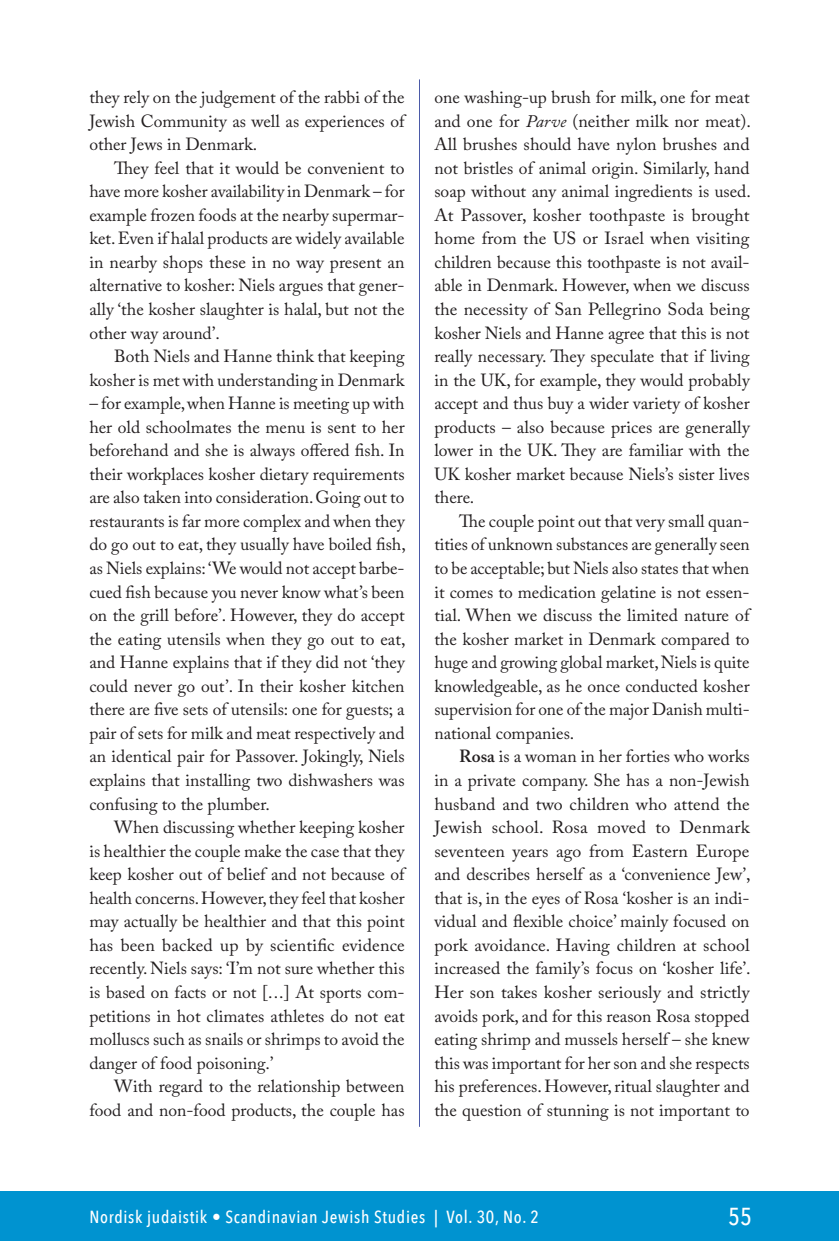
<style>
.page{position:relative;width:839px;height:1241px;background:#fff}
.page>*{position:absolute;margin:0;border:0;box-sizing:border-box;transform-origin:0 0}
.t1{font:500 24.5px "Avenir Next Condensed";color:#fff}
.Body{font:17.5px/23.6px "Adobe Caslon Pro";color:#231f20;text-align:justify}
.t2{font:500 17.5px "Avenir Next Condensed";letter-spacing:.04em;color:#fff}
.s1{font-style:italic}
.s2{font-weight:600}
</style>
<div class="page">
<div style="left:0;top:1191px;width:838px;height:49px;background:#0093d0"></div>
<hr style="left:419px;top:79px;width:1px;height:1047px;background:#4b5aa8">
<p class="Body" style="left:89px;top:85px;width:316px">they rely on the judgement of the rabbi of the Jewish Community as well as experiences of other Jews in Denmark.</p>
<p class="Body" style="left:89px;top:156px;width:317px;text-indent:25px">They feel that it would be convenient to have more kosher availability in Denmark – for example frozen foods at the nearby supermar&shy;ket. Even if halal products are widely available in nearby shops these in no way present an alternative to kosher: Niels argues that gener&shy;ally ‘the kosher slaughter is halal, but not the other way around’.</p>
<p class="Body" style="left:89px;top:344px;width:317px;text-align:right">Both Niels and Hanne think that keeping kosher is met with understanding in Denmark</p>
<p class="Body" style="left:89px;top:391px;width:318px">– for example, when Hanne is meeting up with her old schoolmates the menu is sent to her beforehand and she is always offered fish. In their workplaces kosher dietary requirements are also taken into consideration. Going out to restaurants is far more complex and when they do go out to eat, they usually have boiled fish, as Niels explains: ‘We would not accept barbe&shy;cued fish because you never know what’s been on the grill before’. However, they do accept the eating utensils when they go out to eat, and Hanne explains that if they did not ‘they could never go out’. In their kosher kitchen there are five sets of utensils: one for guests; a pair of sets for milk and meat respectively and an identical pair for Passover. Jokingly, Niels explains that installing two dishwashers was confusing to the plumber.</p>
<p class="Body" style="left:89px;top:815px;width:317px;text-indent:25px">When discussing whether keeping kosher is healthier the couple make the case that they keep kosher out of belief and not because of health concerns. However, they feel that kosher may actually be healthier and that this point has been backed up by scientific evidence recently. Niels says: ‘I’m not sure whether this is based on facts or not [...] At sports com&shy;petitions in hot climates athletes do not eat molluscs such as snails or shrimps to avoid the danger of food poisoning.’</p>
<p class="Body" style="left:89px;top:1074px;width:316px;text-align:right">With regard to the relationship between food and non-food products, the couple has</p>
<p class="Body" style="left:434px;top:85px;width:318px">one washing-up brush for milk, one for meat and one for <span class="s1">Parve</span> (neither milk nor meat).<br>All brushes should have nylon brushes and not bristles of animal origin. Similarly, hand soap without any animal ingredients is used.<br>At Passover, kosher toothpaste is brought home from the US or Israel when visiting children because this toothpaste is not avail&shy;able in Denmark. However, when we discuss the necessity of San Pellegrino Soda being kosher Niels and Hanne agree that this is not really necessary. They speculate that if living in the UK, for example, they would probably accept and thus buy a wider variety of kosher products – also because prices are generally lower in the UK. They are familiar with the UK kosher market because Niels’s sister lives there.</p>
<p class="Body" style="left:434px;top:509px;width:317px;text-indent:25px">The couple point out that very small quan&shy;tities of unknown substances are generally seen to be acceptable; but Niels also states that when it comes to medication gelatine is not essen&shy;tial. When we discuss the limited nature of the kosher market in Denmark compared to huge and growing global market, Niels is quite knowledgeable, as he once conducted kosher supervision for one of the major Danish multi&shy;national companies.</p>
<p class="Body" style="left:434px;top:744px;width:318px;text-indent:25px"><span class="s2">Rosa</span> is a woman in her forties who works in a private company. She has a non-Jewish husband and two children who attend the Jewish school. Rosa moved to Denmark seventeen years ago from Eastern Europe and describes herself as a ‘convenience Jew’, that is, in the eyes of Rosa ‘kosher is an indi&shy;vidual and flexible choice’ mainly focused on pork avoidance. Having children at school increased the family’s focus on ‘kosher life’.<br>Her son takes kosher seriously and strictly avoids pork, and for this reason Rosa stopped eating shrimp and mussels herself – she knew this was important for her son and she respects his preferences. However, ritual slaughter and the question of stunning is not important to</p>
<p class="t2" style="left:89px;top:1205px;width:451px">Nordisk judaistik • Scandinavian Jewish Studies | Vol. 30, No. 2</p>
<h1 class="t1" style="left:728px;top:1201px;width:25px">55</h1>
</div>
